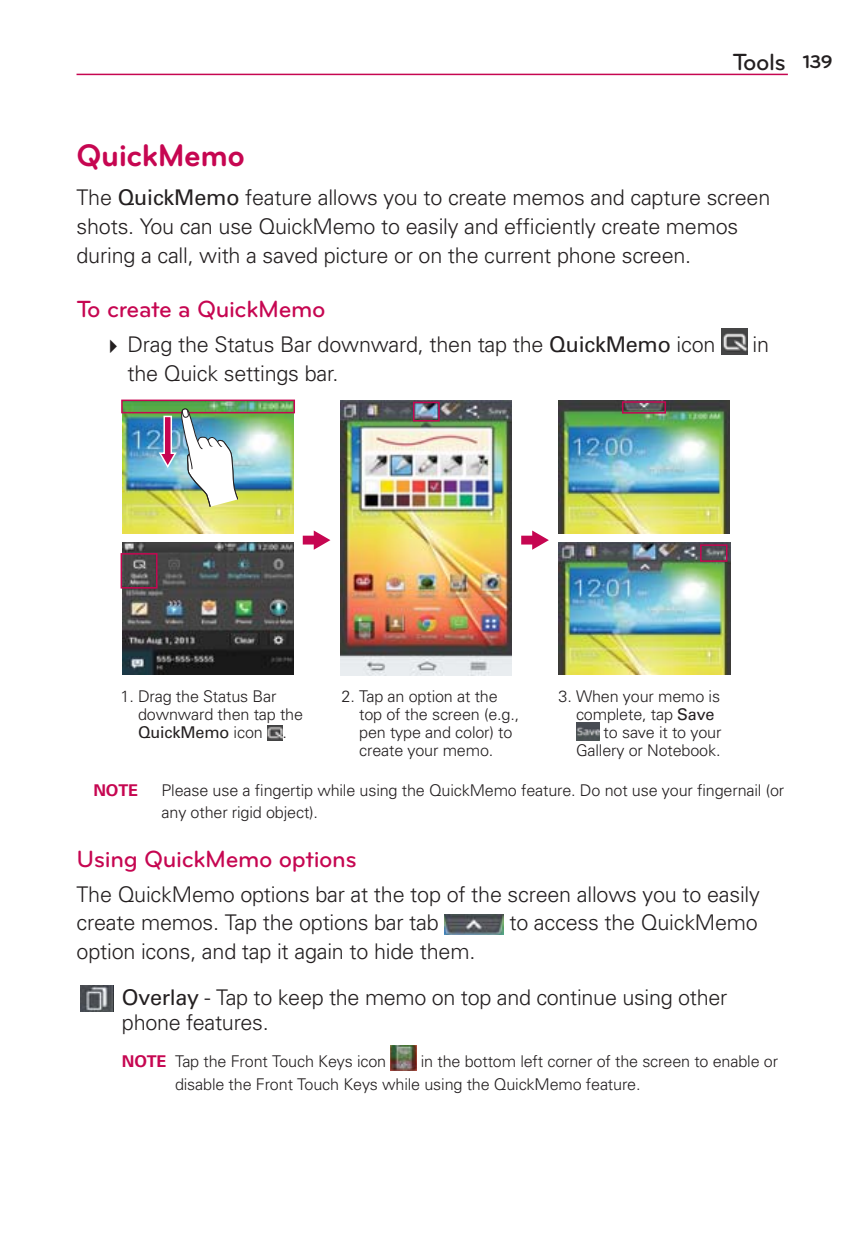
<style>
.page{position:relative;width:864px;height:1242px;background:#fff}
.page>*{position:absolute;margin:0;border:0;box-sizing:border-box;transform-origin:0 0}
.t1{font:700 32.4px "Bryant LG";letter-spacing:-.015em;color:#c60651}
.t2{font:500 24.3px "Bryant LG";letter-spacing:-.015em;color:#c60651}
.t3{font:500 24.3px "Bryant LG";letter-spacing:-.02em;color:#231f20}
.t4{font:300 21.6px/28.8px "Univers";letter-spacing:-.01em;color:#231f20}
.t5{font:300 16.2px/18px "Univers";letter-spacing:-.01em;color:#231f20}
.t6{font:700 16.2px "Univers";color:#c60651}
.s1{font-weight:700;font-size:18.9px}
.s2{font-weight:400}
.s3{font-weight:700;color:#c60651}
</style>
<div class="page">
<hr style="left:77px;top:74px;width:711px;height:1px;background:#c60651">
<img style="left:721px;top:329px;width:26px;height:25px">
<img style="left:576px;top:722px;width:23px;height:19px">
<img style="left:340px;top:401px;width:172px;height:274px">
<div style="left:413px;top:402px;width:27px;height:20px;border:2px solid #c60651"></div>
<img style="left:559px;top:401px;width:171px;height:133px">
<div style="left:622px;top:401px;width:44px;height:13px;border:2px solid #c60651"></div>
<img style="left:559px;top:542px;width:171px;height:133px">
<div style="left:700px;top:544px;width:28px;height:18px;border:2px solid #c60651"></div>
<img style="left:267px;top:725px;width:15px;height:15px">
<img style="left:122px;top:542px;width:172px;height:133px">
<div style="left:121px;top:553px;width:37px;height:36px;border:2px solid #c60651"></div>
<img style="left:122px;top:403px;width:172px;height:131px">
<div style="left:121px;top:400px;width:174px;height:13px;border:2px solid #c60651"></div>
<svg style="left:303px;top:531px;width:27px;height:19px"></svg>
<svg style="left:521px;top:531px;width:28px;height:19px"></svg>
<img style="left:157px;top:408px;width:81px;height:99px">
<img style="left:444px;top:914px;width:60px;height:20px">
<img style="left:81px;top:986px;width:33px;height:25px">
<img style="left:390px;top:1045px;width:27px;height:26px">
<p class="t3" style="left:733px;top:53px;width:101px">Tools <span class="s1">139</span></p>
<h1 class="t1" style="left:77px;top:143px;width:170px">QuickMemo</h1>
<p class="t4" style="left:77px;top:185px;width:695px">The <span class="s2">QuickMemo</span> feature allows you to create memos and capture screen shots. You can use QuickMemo to easily and efficiently create memos during a call, with a saved picture or on the current phone screen.</p>
<p class="t2" style="left:77px;top:300px;width:251px">To create a QuickMemo</p>
<p class="t4" style="left:128px;top:332px;width:590px">Drag the Status Bar downward, then tap the <span class="s2">QuickMemo</span> icon</p>
<p class="t4" style="left:753px;top:332px;width:18px">in</p>
<p class="t4" style="left:128px;top:361px;width:212px">the Quick settings bar.</p>
<p class="t5" style="left:138px;top:688px;width:167px;text-indent:-18px">1. Drag the Status Bar downward then tap the<br><span class="s2">QuickMemo</span> icon .</p>
<p class="t5" style="left:359px;top:688px;width:162px;text-indent:-18px">2. Tap an option at the top of the screen (e.g., pen type and color) to create your memo.</p>
<p class="t5" style="left:558px;top:688px;width:163px">3. When your memo is</p>
<p class="t5" style="left:576px;top:706px;width:140px">complete, tap <span class="s2">Save</span></p>
<p class="t5" style="left:604px;top:724px;width:119px">to save it to your</p>
<p class="t5" style="left:576px;top:742px;width:146px">Gallery or Notebook.</p>
<p class="t6" style="left:94px;top:784px;width:46px">NOTE</p>
<p class="t5" style="left:162px;top:780px;width:624px;line-height:22.5px">Please use a fingertip while using the QuickMemo feature. Do not use your fingernail (or any other rigid object).</p>
<p class="t2" style="left:77px;top:850px;width:282px">Using QuickMemo options</p>
<p class="t4" style="left:77px;top:881px;width:685px">The QuickMemo options bar at the top of the screen allows you to easily create memos. Tap the options bar tab</p>
<p class="t4" style="left:509px;top:910px;width:250px">to access the QuickMemo</p>
<p class="t4" style="left:122px;top:931px;width:607px;line-height:45.6px;text-indent:-45px">option icons, and tap it again to hide them.<br><span class="s2">Overlay</span> - Tap to keep the memo on top and continue using other</p>
<p class="t4" style="left:122px;top:1010px;width:148px">phone features.</p>
<p class="t5" style="left:122px;top:1054px;width:266px"><span class="s3">NOTE</span> Tap the Front Touch Keys icon</p>
<p class="t5" style="left:175px;top:1052px;width:605px;line-height:22.5px;text-indent:246px">in the bottom left corner of the screen to enable or disable the Front Touch Keys while using the QuickMemo feature.</p>
</div>
